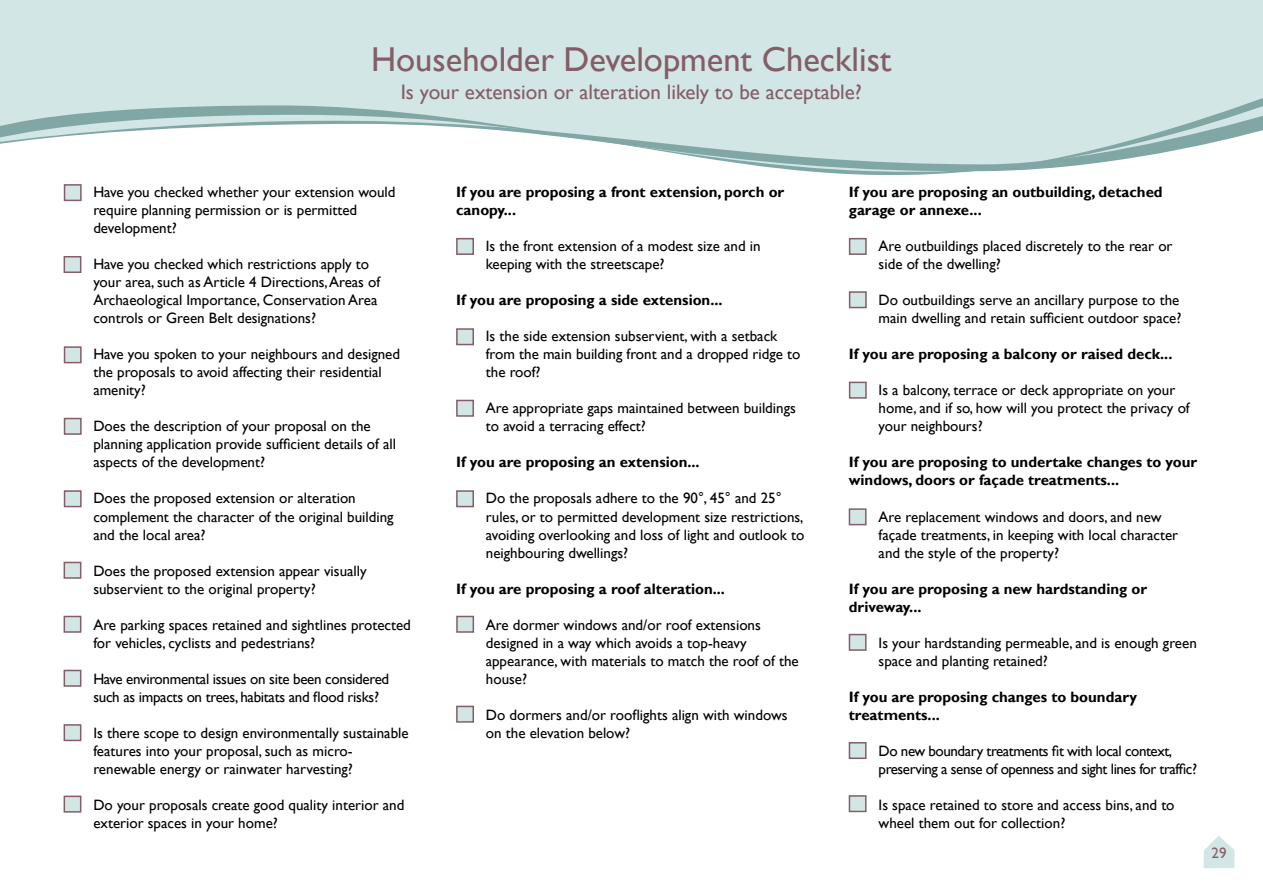
<style>
.page{position:relative;width:1263px;height:893px;background:#fff}
.page>*{position:absolute;margin:0;border:0;box-sizing:border-box;transform-origin:0 0}
.t1{font:34.5px "Gill Sans";color:#845d66}
.t2{font:21px "Gill Sans";color:#845d66}
.t3{font:15px/18px "Gill Sans";color:#000}
.t4{font:700 15px/18px "Gill Sans";color:#000}
.t5{font:15px/18px "Gill Sans";letter-spacing:-.03em;color:#000}
.t6{font:15px/18px "Gill Sans";letter-spacing:-.02em;color:#000}
.t7{font:15px "Gill Sans";color:#845d66}
</style>
<div class="page">
<svg style="left:1204px;top:836px;width:30px;height:32px"></svg>
<div style="left:0;top:0;width:1263px;height:94px;background:#d3e6e6"></div>
<svg style="left:0;top:94px;width:1263px;height:108px"></svg>
<div style="left:64px;top:184px;width:18px;height:17px;background:#d3e6e6;border:2px solid #845d66"></div>
<div style="left:64px;top:256px;width:17px;height:17px;background:#d3e6e6;border:2px solid #845d66"></div>
<div style="left:64px;top:346px;width:18px;height:17px;background:#d3e6e6;border:2px solid #845d66"></div>
<div style="left:64px;top:418px;width:18px;height:17px;background:#d3e6e6;border:2px solid #845d66"></div>
<div style="left:64px;top:490px;width:18px;height:17px;background:#d3e6e6;border:2px solid #845d66"></div>
<div style="left:64px;top:562px;width:17px;height:17px;background:#d3e6e6;border:2px solid #845d66"></div>
<div style="left:64px;top:616px;width:17px;height:17px;background:#d3e6e6;border:2px solid #845d66"></div>
<div style="left:64px;top:670px;width:17px;height:17px;background:#d3e6e6;border:2px solid #845d66"></div>
<div style="left:64px;top:724px;width:17px;height:17px;background:#d3e6e6;border:2px solid #845d66"></div>
<div style="left:64px;top:796px;width:17px;height:17px;background:#d3e6e6;border:2px solid #845d66"></div>
<div style="left:456px;top:238px;width:18px;height:17px;background:#d3e6e6;border:2px solid #845d66"></div>
<div style="left:456px;top:328px;width:18px;height:17px;background:#d3e6e6;border:2px solid #845d66"></div>
<div style="left:456px;top:400px;width:18px;height:17px;background:#d3e6e6;border:2px solid #845d66"></div>
<div style="left:456px;top:490px;width:18px;height:17px;background:#d3e6e6;border:2px solid #845d66"></div>
<div style="left:456px;top:616px;width:18px;height:17px;background:#d3e6e6;border:2px solid #845d66"></div>
<div style="left:456px;top:706px;width:18px;height:17px;background:#d3e6e6;border:2px solid #845d66"></div>
<div style="left:849px;top:238px;width:18px;height:17px;background:#d3e6e6;border:2px solid #845d66"></div>
<div style="left:849px;top:291px;width:18px;height:17px;background:#d3e6e6;border:2px solid #845d66"></div>
<div style="left:849px;top:382px;width:18px;height:17px;background:#d3e6e6;border:2px solid #845d66"></div>
<div style="left:849px;top:508px;width:17px;height:17px;background:#d3e6e6;border:2px solid #845d66"></div>
<div style="left:849px;top:634px;width:17px;height:17px;background:#d3e6e6;border:2px solid #845d66"></div>
<div style="left:849px;top:742px;width:17px;height:17px;background:#d3e6e6;border:2px solid #845d66"></div>
<div style="left:849px;top:795px;width:17px;height:17px;background:#d3e6e6;border:2px solid #845d66"></div>
<h1 class="t1" style="left:371px;top:39px;width:522px">Householder Development Checklist</h1>
<h2 class="t2" style="left:401px;top:80px;width:463px">Is your extension or alteration likely to be acceptable?</h2>
<p class="t3" style="left:93px;top:184px;width:304px">Have you checked whether your extension would require planning permission or is permitted development?</p>
<p class="t3" style="left:93px;top:256px;width:288px">Have you checked which restrictions apply to your area, such as Article 4 Directions, Areas of Archaeological Importance, Conservation Area controls or Green Belt designations?</p>
<p class="t3" style="left:93px;top:346px;width:308px">Have you spoken to your neighbours and designed the proposals to avoid affecting their residential amenity?</p>
<p class="t3" style="left:93px;top:418px;width:304px">Does the description of your proposal on the planning application provide sufficient details of all aspects of the development?</p>
<p class="t3" style="left:93px;top:490px;width:302px">Does the proposed extension or alteration complement the character of the original building and the local area?</p>
<p class="t3" style="left:93px;top:562px;width:275px">Does the proposed extension appear visually subservient to the original property?</p>
<p class="t3" style="left:93px;top:616px;width:319px">Are parking spaces retained and sightlines protected for vehicles, cyclists and pedestrians?</p>
<p class="t6" style="left:93px;top:670px;width:297px">Have environmental issues on site been considered such as impacts on trees, habitats and flood risks?</p>
<p class="t3" style="left:93px;top:724px;width:317px">Is there scope to design environmentally sustainable features into your proposal, such as micro&shy;renewable energy or rainwater harvesting?</p>
<p class="t3" style="left:93px;top:796px;width:312px">Do your proposals create good quality interior and exterior spaces in your home?</p>
<p class="t4" style="left:456px;top:184px;width:330px">If you are proposing a front extension, porch or canopy...</p>
<p class="t3" style="left:486px;top:238px;width:276px">Is the front extension of a modest size and in keeping with the streetscape?</p>
<p class="t4" style="left:456px;top:292px;width:268px">If you are proposing a side extension...</p>
<p class="t3" style="left:486px;top:328px;width:316px">Is the side extension subservient, with a setback from the main building front and a dropped ridge to the roof?</p>
<p class="t3" style="left:486px;top:400px;width:312px">Are appropriate gaps maintained between buildings to avoid a terracing effect?</p>
<p class="t4" style="left:456px;top:454px;width:245px">If you are proposing an extension...</p>
<p class="t3" style="left:486px;top:490px;width:320px">Do the proposals adhere to the 90°, 45° and 25° rules, or to permitted development size restrictions, avoiding overlooking and loss of light and outlook to neighbouring dwellings?</p>
<p class="t4" style="left:456px;top:580px;width:270px">If you are proposing a roof alteration...</p>
<p class="t3" style="left:486px;top:616px;width:314px">Are dormer windows and/or roof extensions designed in a way which avoids a top-heavy appearance, with materials to match the roof of the house?</p>
<p class="t3" style="left:486px;top:706px;width:303px">Do dormers and/or rooflights align with windows on the elevation below?</p>
<p class="t4" style="left:849px;top:184px;width:315px">If you are proposing an outbuilding, detached garage or annexe...</p>
<p class="t3" style="left:879px;top:238px;width:295px">Are outbuildings placed discretely to the rear or side of the dwelling?</p>
<p class="t3" style="left:879px;top:292px;width:304px">Do outbuildings serve an ancillary purpose to the main dwelling and retain sufficient outdoor space?</p>
<p class="t4" style="left:849px;top:346px;width:325px">If you are proposing a balcony or raised deck...</p>
<p class="t3" style="left:879px;top:382px;width:313px">Is a balcony, terrace or deck appropriate on your home, and if so, how will you protect the privacy of your neighbours?</p>
<p class="t4" style="left:849px;top:454px;width:350px">If you are proposing to undertake changes to your windows, doors or façade treatments...</p>
<p class="t3" style="left:879px;top:508px;width:301px">Are replacement windows and doors, and new façade treatments, in keeping with local character and the style of the property?</p>
<p class="t4" style="left:849px;top:580px;width:300px">If you are proposing a new hardstanding or driveway...</p>
<p class="t3" style="left:879px;top:634px;width:320px">Is your hardstanding permeable, and is enough green space and planting retained?</p>
<p class="t4" style="left:849px;top:688px;width:290px">If you are proposing changes to boundary treatments...</p>
<p class="t5" style="left:879px;top:742px;width:320px">Do new boundary treatments fit with local context, preserving a sense of openness and sight lines for traffic?</p>
<p class="t3" style="left:879px;top:796px;width:297px">Is space retained to store and access bins, and to wheel them out for collection?</p>
<p class="t7" style="left:1211px;top:844px;width:16px">29</p>
</div>
